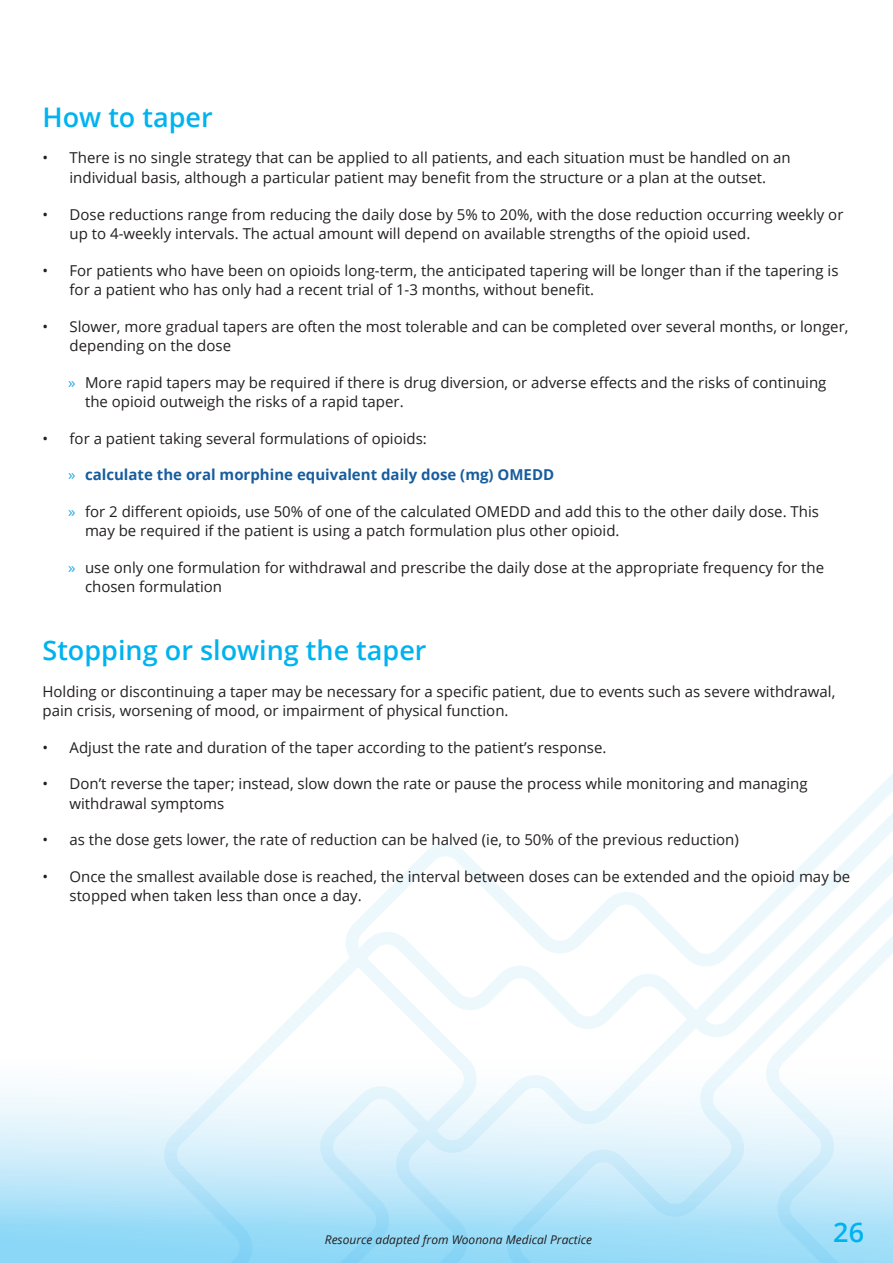
<style>
.page{position:relative;width:893px;height:1263px;background:#fff}
.page>*{position:absolute;margin:0;border:0;box-sizing:border-box;transform-origin:0 0}
.Subheading_new{font:600 27px "Open Sans";color:#00b3ef}
.New_body_bullet_roun{font:15px/19.5px "Open Sans";color:#231f20}
.t1{font:700 15px "Open Sans";color:#175d9e}
.t2{font:italic 12px "Open Sans";color:#231f20}
.s1{color:#27a8e0}
.s2{font-weight:400;color:#27a8e0}
</style>
<div class="page">
<div style="left:0;top:1020px;width:893px;height:243px;background:linear-gradient(to bottom,#fff,#8cd6f6)"></div>
<svg style="left:163px;top:888px;width:227px;height:375px"></svg>
<svg style="left:390px;top:774px;width:503px;height:489px"></svg>
<p class="Subheading_new" style="left:43px;top:99px;width:172px">How to taper</p>
<p class="New_body_bullet_roun" style="left:43px;top:148px;width:750px;text-align:center">• There is no single strategy that can be applied to all patients, and each situation must be handled on an individual basis, although a particular patient may benefit from the structure or a plan at the outset.</p>
<p class="New_body_bullet_roun" style="left:70px;top:204px;width:775px;text-indent:-27px">• Dose reductions range from reducing the daily dose by 5% to 20%, with the dose reduction occurring weekly or up to 4-weekly intervals. The actual amount will depend on available strengths of the opioid used.</p>
<p class="New_body_bullet_roun" style="left:70px;top:260px;width:770px;text-indent:-27px">• For patients who have been on opioids long-term, the anticipated tapering will be longer than if the tapering is for a patient who has only had a recent trial of 1-3 months, without benefit.</p>
<p class="New_body_bullet_roun" style="left:70px;top:316px;width:780px;text-indent:-27px">• Slower, more gradual tapers are often the most tolerable and can be completed over several months, or longer, depending on the dose</p>
<p class="New_body_bullet_roun" style="left:85px;top:372px;width:743px;text-indent:-17px"><span class="s1">»</span> More rapid tapers may be required if there is drug diversion, or adverse effects and the risks of continuing the opioid outweigh the risks of a rapid taper.</p>
<p class="New_body_bullet_roun" style="left:43px;top:428px;width:386px">• for a patient taking several formulations of opioids:</p>
<p class="t1" style="left:68px;top:464px;width:488px"><span class="s2">»</span> calculate the oral morphine equivalent daily dose (mg) OMEDD</p>
<p class="New_body_bullet_roun" style="left:85px;top:501px;width:735px;text-indent:-17px"><span class="s1">»</span> for 2 different opioids, use 50% of one of the calculated OMEDD and add this to the other daily dose. This may be required if the patient is using a patch formulation plus other opioid.</p>
<p class="New_body_bullet_roun" style="left:85px;top:557px;width:740px;text-indent:-17px"><span class="s1">»</span> use only one formulation for withdrawal and prescribe the daily dose at the appropriate frequency for the chosen formulation</p>
<p class="Subheading_new" style="left:43px;top:632px;width:386px">Stopping or slowing the taper</p>
<p class="New_body_bullet_roun" style="left:43px;top:681px;width:794px">Holding or discontinuing a taper may be necessary for a specific patient, due to events such as severe withdrawal, pain crisis, worsening of mood, or impairment of physical function.</p>
<p class="New_body_bullet_roun" style="left:43px;top:737px;width:565px">• Adjust the rate and duration of the taper according to the patient’s response.</p>
<p class="New_body_bullet_roun" style="left:70px;top:774px;width:740px;text-indent:-27px">• Don’t reverse the taper; instead, slow down the rate or pause the process while monitoring and managing withdrawal symptoms</p>
<p class="New_body_bullet_roun" style="left:43px;top:830px;width:698px">• as the dose gets lower, the rate of reduction can be halved (ie, to 50% of the previous reduction)</p>
<p class="New_body_bullet_roun" style="left:70px;top:866px;width:782px;text-indent:-27px">• Once the smallest available dose is reached, the interval between doses can be extended and the opioid may be stopped when taken less than once a day.</p>
<p class="t2" style="left:325px;top:1231px;width:269px">Resource adapted from Woonona Medical Practice</p>
<h1 class="Subheading_new" style="left:833px;top:1214px;width:32px">26</h1>
</div>
